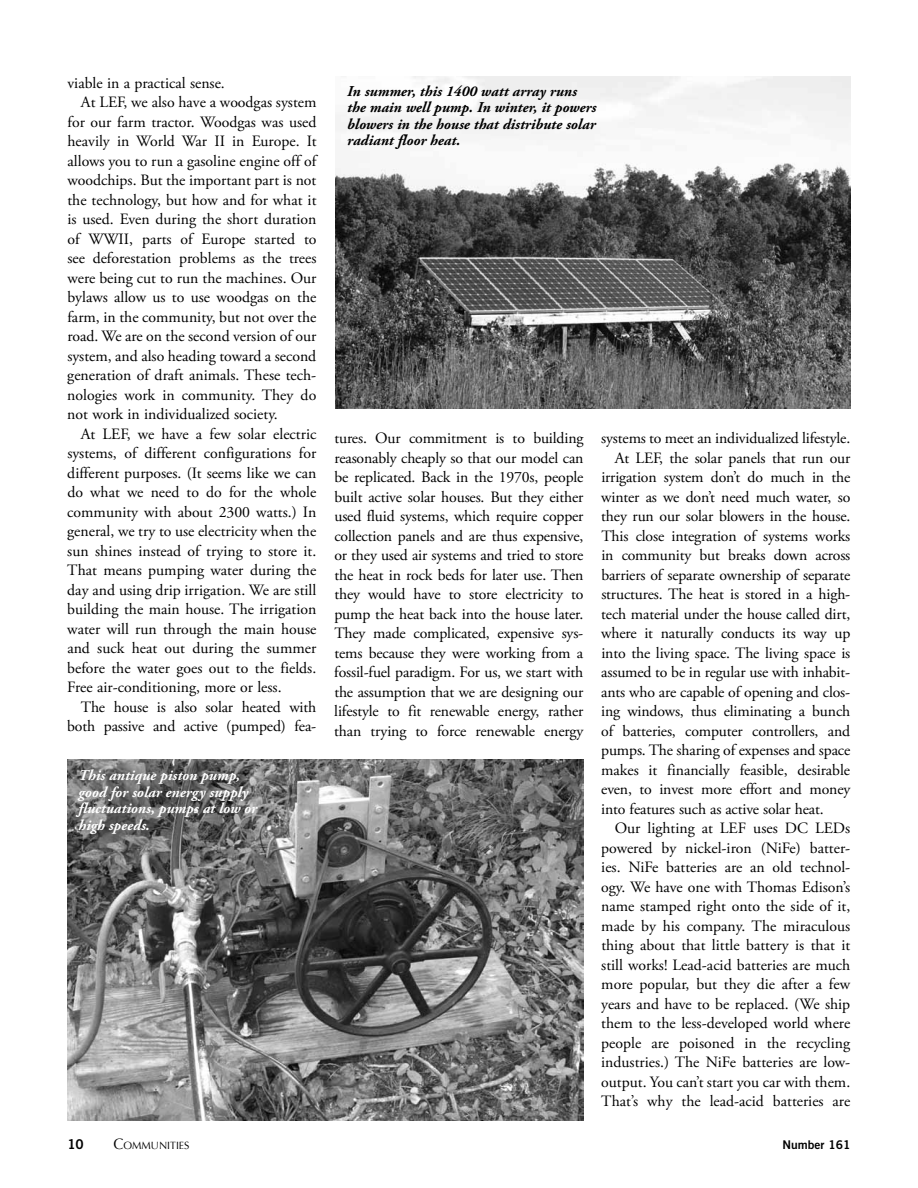
<style>
.page{position:relative;width:918px;height:1188px;background:#fff}
.page>*{position:absolute;margin:0;border:0;box-sizing:border-box;transform-origin:0 0}
.t1{font:15.75px/19.5px "Adobe Garamond Pro";color:#000;text-align:justify}
.t2{font:italic 700 15px/16.5px "Adobe Garamond Pro";color:#000}
.t3{font:italic 700 15px/16.5px "Adobe Garamond Pro";color:#fff}
.t4{font:13.5px "Trade Gothic Bold Two";color:#000}
.t5{font:12px "Trade Gothic Bold Two";color:#000}
.t6{font:10.5px "Optima";color:#000}
.s1{font-size:15px}
</style>
<div class="page">
<img style="left:68px;top:760px;width:516px;height:360px">
<img style="left:335px;top:76px;width:515px;height:333px">
<p class="t1" style="left:68px;top:74px;width:159px">viable in a practical sense.</p>
<p class="t1" style="left:81px;top:93px;width:237px">At LEF, we also have a woodgas system</p>
<p class="t1" style="left:68px;top:113px;width:251px">for our farm tractor. Woodgas was used</p>
<p class="t1" style="left:68px;top:132px;width:251px">heavily in World War II in Europe. It</p>
<p class="t1" style="left:68px;top:152px;width:250px">allows you to run a gasoline engine off of</p>
<p class="t1" style="left:67px;top:171px;width:250px">woodchips. But the important part is not</p>
<p class="t1" style="left:67px;top:191px;width:251px">the technology, but how and for what it</p>
<p class="t1" style="left:68px;top:210px;width:251px">is used. Even during the short duration</p>
<p class="t1" style="left:68px;top:230px;width:250px">of WWII, parts of Europe started to</p>
<p class="t1" style="left:67px;top:249px;width:250px">see deforestation problems as the trees</p>
<p class="t1" style="left:67px;top:269px;width:250px">were being cut to run the machines. Our</p>
<p class="t1" style="left:67px;top:288px;width:250px">bylaws allow us to use woodgas on the</p>
<p class="t1" style="left:67px;top:308px;width:250px">farm, in the community, but not over the</p>
<p class="t1" style="left:67px;top:327px;width:250px">road. We are on the second version of our</p>
<p class="t1" style="left:67px;top:347px;width:250px">system, and also heading toward a second</p>
<p class="t1" style="left:67px;top:366px;width:251px">generation of draft animals. These tech-</p>
<p class="t1" style="left:67px;top:386px;width:251px">nologies work in community. They do</p>
<p class="t1" style="left:67px;top:405px;width:212px">not work in individualized society.</p>
<p class="t1" style="left:81px;top:425px;width:237px">At LEF, we have a few solar electric</p>
<p class="t1" style="left:67px;top:444px;width:250px">systems, of different configurations for</p>
<p class="t1" style="left:67px;top:464px;width:251px">different purposes. (It seems like we can</p>
<p class="t1" style="left:67px;top:483px;width:250px">do what we need to do for the whole</p>
<p class="t1" style="left:67px;top:503px;width:250px">community with about 2300 watts.) In</p>
<p class="t1" style="left:67px;top:522px;width:251px">general, we try to use electricity when the</p>
<p class="t1" style="left:67px;top:542px;width:250px">sun shines instead of trying to store it.</p>
<p class="t1" style="left:67px;top:561px;width:251px">That means pumping water during the</p>
<p class="t1" style="left:67px;top:581px;width:251px">day and using drip irrigation. We are still</p>
<p class="t1" style="left:67px;top:600px;width:251px">building the main house. The irrigation</p>
<p class="t1" style="left:67px;top:620px;width:251px">water will run through the main house</p>
<p class="t1" style="left:67px;top:639px;width:250px">and suck heat out during the summer</p>
<p class="t1" style="left:67px;top:659px;width:250px">before the water goes out to the fields.</p>
<p class="t1" style="left:67px;top:678px;width:216px">Free air-conditioning, more or less.</p>
<p class="t1" style="left:81px;top:698px;width:237px">The house is also solar heated with</p>
<p class="t1" style="left:67px;top:717px;width:251px">both passive and active (pumped) fea-</p>
<p class="t3" style="left:79px;top:768px;width:180px">This antique piston pump, good for solar energy supply fluctuations, pumps at low or high speeds.</p>
<p class="t2" style="left:347px;top:83px;width:250px">In summer, this 1400 watt array runs the main well pump. In winter, it powers blowers in the house that distribute solar radiant floor heat.</p>
<p class="t1" style="left:334px;top:429px;width:251px">tures. Our commitment is to building reasonably cheaply so that our model can be replicated. Back in the 1970s, people built active solar houses. But they either used fluid systems, which require copper collection panels and are thus expensive, or they used air systems and tried to store the heat in rock beds for later use. Then they would have to store electricity to pump the heat back into the house later.<br>They made complicated, expensive sys&shy;tems because they were working from a fossil-fuel paradigm. For us, we start with the assumption that we are designing our lifestyle to fit renewable energy, rather than trying to force renewable energy</p>
<p class="t1" style="left:601px;top:429px;width:250px">systems to meet an individualized lifestyle.</p>
<p class="t1" style="left:615px;top:449px;width:237px">At LEF, the solar panels that run our</p>
<p class="t1" style="left:601px;top:468px;width:250px">irrigation system don’t do much in the</p>
<p class="t1" style="left:601px;top:488px;width:251px">winter as we don’t need much water, so</p>
<p class="t1" style="left:601px;top:507px;width:251px">they run our solar blowers in the house.</p>
<p class="t1" style="left:601px;top:527px;width:250px">This close integration of systems works</p>
<p class="t1" style="left:601px;top:546px;width:251px">in community but breaks down across</p>
<p class="t1" style="left:601px;top:566px;width:251px">barriers of separate ownership of separate</p>
<p class="t1" style="left:601px;top:585px;width:250px">structures. The heat is stored in a high-</p>
<p class="t1" style="left:601px;top:605px;width:251px">tech material under the house called dirt,</p>
<p class="t1" style="left:601px;top:624px;width:251px">where it naturally conducts its way up</p>
<p class="t1" style="left:601px;top:644px;width:250px">into the living space. The living space is</p>
<p class="t1" style="left:601px;top:663px;width:250px">assumed to be in regular use with inhabit-</p>
<p class="t1" style="left:601px;top:683px;width:250px">ants who are capable of opening and clos-</p>
<p class="t1" style="left:601px;top:702px;width:251px">ing windows, thus eliminating a bunch</p>
<p class="t1" style="left:601px;top:722px;width:251px">of batteries, computer controllers, and</p>
<p class="t1" style="left:601px;top:741px;width:251px">pumps. The sharing of expenses and space</p>
<p class="t1" style="left:601px;top:761px;width:250px">makes it financially feasible, desirable</p>
<p class="t1" style="left:601px;top:780px;width:251px">even, to invest more effort and money</p>
<p class="t1" style="left:601px;top:800px;width:224px">into features such as active solar heat.</p>
<p class="t1" style="left:615px;top:819px;width:237px">Our lighting at LEF uses DC LEDs</p>
<p class="t1" style="left:601px;top:839px;width:251px">powered by nickel-iron (NiFe) batter-</p>
<p class="t1" style="left:601px;top:858px;width:250px">ies. NiFe batteries are an old technol-</p>
<p class="t1" style="left:601px;top:878px;width:250px">ogy. We have one with Thomas Edison’s</p>
<p class="t1" style="left:601px;top:897px;width:251px">name stamped right onto the side of it,</p>
<p class="t1" style="left:601px;top:917px;width:251px">made by his company. The miraculous</p>
<p class="t1" style="left:601px;top:936px;width:250px">thing about that little battery is that it</p>
<p class="t1" style="left:601px;top:956px;width:250px">still works! Lead-acid batteries are much</p>
<p class="t1" style="left:601px;top:975px;width:250px">more popular, but they die after a few</p>
<p class="t1" style="left:601px;top:995px;width:251px">years and have to be replaced. (We ship</p>
<p class="t1" style="left:601px;top:1014px;width:251px">them to the less-developed world where</p>
<p class="t1" style="left:601px;top:1034px;width:250px">people are poisoned in the recycling</p>
<p class="t1" style="left:601px;top:1053px;width:251px">industries.) The NiFe batteries are low-</p>
<p class="t1" style="left:601px;top:1073px;width:251px">output. You can’t start you car with them.</p>
<p class="t1" style="left:601px;top:1092px;width:251px">That’s why the lead-acid batteries are</p>
<p class="t4" style="left:67px;top:1136px;width:18px">10</p>
<p class="t6" style="left:114px;top:1139px;width:77px"><span class="s1">C</span>OMMUNITIES</p>
<p class="t5" style="left:782px;top:1137px;width:70px">Number 161</p>
</div>
